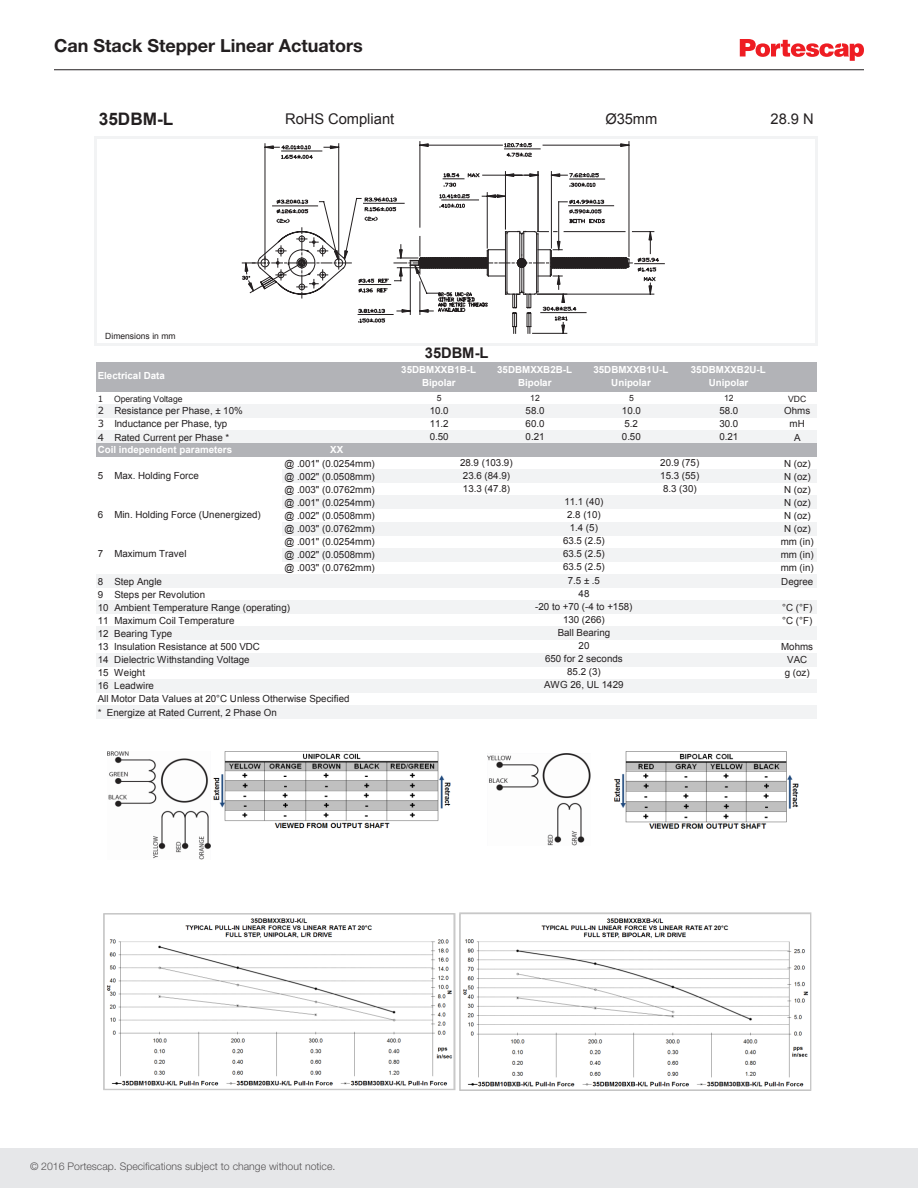
<style>
.page{position:relative;width:918px;height:1188px;background:#fff}
.page>*{position:absolute;margin:0;border:0;box-sizing:border-box;transform-origin:0 0}
.t1{font:700 18px "Helvetica Neue";color:#231f20}
.t2{font:700 17.25px "Arial";color:#231f20}
.t3{font:14.7px "Arial";letter-spacing:-.005em;color:#231f20}
.t4{font:700 14.7px "Arial";letter-spacing:-.005em;color:#231f20}
.t5{font:300 10.5px "Helvetica Neue";color:#231f20}
.t6{font:9.75px/13px "Arial";color:#231f20}
.t7{font:700 9.75px/12.9px "Arial";color:#fff;text-align:center}
.t8{font:8.55px "Arial";color:#231f20}
.t9{font:8.55px "Verdana";color:#231f20}
.s1{font-family:"Verdana"}
.s2{font-weight:700;color:#fff}
</style>
<div class="page">
<div style="left:0;top:1148px;width:918px;height:40px;background:#e6e7e9"></div>
<svg style="left:740px;top:39px;width:124px;height:22px"></svg>
<hr style="left:54px;top:69px;width:810px;height:1px;background:#231f20">
<div style="left:96px;top:362px;width:721px;height:29px;background:#b2b3b7"></div>
<div style="left:96px;top:404px;width:721px;height:13px;background:#f2f3f4"></div>
<div style="left:96px;top:430px;width:721px;height:13px;background:#f2f3f4"></div>
<div style="left:96px;top:443px;width:721px;height:14px;background:#b2b3b7"></div>
<div style="left:282px;top:470px;width:535px;height:13px;background:#f2f3f4"></div>
<div style="left:282px;top:496px;width:535px;height:13px;background:#f2f3f4"></div>
<div style="left:282px;top:522px;width:535px;height:13px;background:#f2f3f4"></div>
<div style="left:282px;top:548px;width:535px;height:13px;background:#f2f3f4"></div>
<div style="left:96px;top:574px;width:721px;height:14px;background:#f2f3f4"></div>
<div style="left:96px;top:600px;width:721px;height:14px;background:#f2f3f4"></div>
<div style="left:96px;top:627px;width:721px;height:13px;background:#f2f3f4"></div>
<div style="left:96px;top:653px;width:721px;height:13px;background:#f2f3f4"></div>
<div style="left:96px;top:679px;width:721px;height:13px;background:#f2f3f4"></div>
<div style="left:96px;top:705px;width:721px;height:14px;background:#f2f3f4"></div>
<hr style="left:95px;top:136px;width:2px;height:209px;background:#f2f3f4">
<hr style="left:815px;top:138px;width:3px;height:207px;background:#f2f3f4">
<hr style="left:97px;top:136px;width:721px;height:2px;background:#f2f3f4">
<hr style="left:97px;top:343px;width:721px;height:2px;background:#f2f3f4">
<img style="left:213px;top:751px;width:237px;height:78px">
<img style="left:107px;top:752px;width:104px;height:107px">
<img style="left:614px;top:752px;width:184px;height:77px">
<img style="left:487px;top:753px;width:104px;height:92px">
<img style="left:107px;top:918px;width:346px;height:168px">
<div style="left:103px;top:913px;width:352px;height:177px;border:1px solid #c9c9c9"></div>
<img style="left:461px;top:914px;width:348px;height:173px">
<div style="left:459px;top:912px;width:352px;height:179px;border:1px solid #c9c9c9"></div>
<hr style="left:629px;top:142px;width:1px;height:114px;background:#231f20">
<hr style="left:420px;top:142px;width:1px;height:85px;background:#231f20">
<svg style="left:242px;top:143px;width:422px;height:191px"></svg>
<p class="t1" style="left:54px;top:35px;width:310px">Can Stack Stepper Linear Actuators</p>
<p class="t2" style="left:99px;top:107px;width:76px">35DBM-L</p>
<p class="t3" style="left:285px;top:109px;width:111px">RoHS Compliant</p>
<p class="t3" style="left:605px;top:109px;width:54px">Ø35mm</p>
<p class="t3" style="left:771px;top:109px;width:45px">28.9 N</p>
<p class="t8" style="left:105px;top:330px;width:72px">Dimensions in mm</p>
<p class="t4" style="left:425px;top:343px;width:65px">35DBM-L</p>
<p class="t7" style="left:98px;top:370px;width:69px">Electrical Data</p>
<p class="t7" style="left:401px;top:363px;width:76px">35DBMXXB1B-L<br>Bipolar</p>
<p class="t7" style="left:497px;top:363px;width:76px">35DBMXXB2B-L<br>Bipolar</p>
<p class="t7" style="left:593px;top:363px;width:76px">35DBMXXB1U-L<br>Unipolar</p>
<p class="t7" style="left:691px;top:363px;width:76px">35DBMXXB2U-L<br>Unipolar</p>
<p class="t9" style="left:98px;top:393px;width:7px">1</p>
<p class="t8" style="left:114px;top:393px;width:70px">Operating Voltage</p>
<p class="t8" style="left:437px;top:392px;width:6px">5</p>
<p class="t8" style="left:530px;top:392px;width:11px">12</p>
<p class="t8" style="left:629px;top:392px;width:6px">5</p>
<p class="t8" style="left:724px;top:392px;width:11px">12</p>
<p class="t8" style="left:788px;top:393px;width:20px">VDC</p>
<p class="t6" style="left:98px;top:404px;width:146px"><span class="s1">2</span> Resistance per Phase, ± 10%</p>
<p class="t6" style="left:430px;top:404px;width:20px">10.0</p>
<p class="t6" style="left:526px;top:404px;width:20px">58.0</p>
<p class="t6" style="left:622px;top:404px;width:20px">10.0</p>
<p class="t6" style="left:719px;top:404px;width:20px">58.0</p>
<p class="t6" style="left:784px;top:404px;width:28px">Ohms</p>
<p class="t6" style="left:98px;top:418px;width:131px"><span class="s1">3</span> Inductance per Phase, typ</p>
<p class="t6" style="left:430px;top:417px;width:20px">11.2</p>
<p class="t6" style="left:526px;top:417px;width:20px">60.0</p>
<p class="t6" style="left:625px;top:417px;width:15px">5.2</p>
<p class="t6" style="left:719px;top:417px;width:20px">30.0</p>
<p class="t6" style="left:790px;top:418px;width:17px">mH</p>
<p class="t6" style="left:98px;top:431px;width:133px"><span class="s1">4</span> Rated Current per Phase *</p>
<p class="t6" style="left:430px;top:430px;width:20px">0.50</p>
<p class="t6" style="left:526px;top:430px;width:20px">0.21</p>
<p class="t6" style="left:622px;top:430px;width:20px">0.50</p>
<p class="t6" style="left:719px;top:430px;width:20px">0.21</p>
<p class="t6" style="left:794px;top:431px;width:8px">A</p>
<p class="t7" style="left:98px;top:444px;width:136px">Coil independent parameters</p>
<p class="t6" style="left:284px;top:444px;width:92px;text-indent:46px"><span class="s2">XX<br></span>@ .001" (0.0254mm)</p>
<p class="t6" style="left:460px;top:456px;width:54px">28.9 (103.9)</p>
<p class="t6" style="left:660px;top:456px;width:41px">20.9 (75)</p>
<p class="t6" style="left:463px;top:469px;width:49px">23.6 (84.9)</p>
<p class="t6" style="left:660px;top:469px;width:41px">15.3 (55)</p>
<p class="t6" style="left:463px;top:482px;width:49px">13.3 (47.8)</p>
<p class="t6" style="left:663px;top:482px;width:35px">8.3 (30)</p>
<p class="t6" style="left:563px;top:495px;width:43px;text-align:center">11.1 (40)<br>2.8 (10)<br>1.4 (5)<br>63.5 (2.5)<br>63.5 (2.5)</p>
<p class="t6" style="left:784px;top:457px;width:28px">N (oz)</p>
<p class="t6" style="left:98px;top:469px;width:103px">5 Max. Holding Force</p>
<p class="t6" style="left:98px;top:508px;width:165px">6 Min. Holding Force (Unenergized)</p>
<p class="t6" style="left:98px;top:548px;width:90px">7 Maximum Travel</p>
<p class="t6" style="left:284px;top:470px;width:92px">@ .002" (0.0508mm)</p>
<p class="t6" style="left:784px;top:470px;width:28px">N (oz)</p>
<p class="t6" style="left:284px;top:483px;width:92px">@ .003" (0.0762mm)</p>
<p class="t6" style="left:784px;top:483px;width:28px">N (oz)</p>
<p class="t6" style="left:284px;top:496px;width:92px">@ .001" (0.0254mm)</p>
<p class="t6" style="left:784px;top:496px;width:28px">N (oz)</p>
<p class="t6" style="left:284px;top:509px;width:92px">@ .002" (0.0508mm)</p>
<p class="t6" style="left:784px;top:509px;width:28px">N (oz)</p>
<p class="t6" style="left:284px;top:522px;width:92px">@ .003" (0.0762mm)</p>
<p class="t6" style="left:784px;top:522px;width:28px">N (oz)</p>
<p class="t6" style="left:284px;top:535px;width:92px">@ .001" (0.0254mm)</p>
<p class="t6" style="left:781px;top:535px;width:34px">mm (in)</p>
<p class="t6" style="left:284px;top:549px;width:92px">@ .002" (0.0508mm)</p>
<p class="t6" style="left:781px;top:549px;width:34px">mm (in)</p>
<p class="t6" style="left:284px;top:562px;width:92px">@ .003" (0.0762mm)</p>
<p class="t6" style="left:781px;top:562px;width:34px">mm (in)</p>
<p class="t6" style="left:563px;top:561px;width:43px">63.5 (2.5)</p>
<p class="t6" style="left:535px;top:574px;width:99px;text-align:center">7.5 ± .5<br>48<br>-20 to +70 (-4 to +158)<br>130 (266)<br>Ball Bearing<br>20</p>
<p class="t6" style="left:98px;top:575px;width:66px">8 Step Angle</p>
<p class="t6" style="left:781px;top:575px;width:34px">Degree</p>
<p class="t6" style="left:98px;top:588px;width:194px">9 Steps per Revolution<br>10 Ambient Temperature Range (operating)</p>
<p class="t6" style="left:782px;top:601px;width:32px">°C (°F)</p>
<p class="t6" style="left:98px;top:614px;width:138px">11 Maximum Coil Temperature</p>
<p class="t6" style="left:782px;top:614px;width:32px">°C (°F)</p>
<p class="t6" style="left:98px;top:627px;width:164px">12 Bearing Type<br>13 Insulation Resistance at 500 VDC</p>
<p class="t6" style="left:781px;top:640px;width:34px">Mohms</p>
<p class="t6" style="left:544px;top:652px;width:81px;text-align:center">650 for 2 seconds<br>85.2 (3)<br>AWG 26, UL 1429</p>
<p class="t6" style="left:98px;top:653px;width:153px">14 Dielectric Withstanding Voltage</p>
<p class="t6" style="left:787px;top:653px;width:21px">VAC</p>
<p class="t6" style="left:98px;top:666px;width:49px">15 Weight</p>
<p class="t6" style="left:785px;top:666px;width:26px">g (oz)</p>
<p class="t6" style="left:98px;top:680px;width:253px">16 Leadwire<br>All Motor Data Values at 20°C Unless Otherwise Specified * Energize at Rated Current, 2 Phase On</p>
<p class="t5" style="left:30px;top:1160px;width:307px">© 2016 Portescap. Specifications subject to change without notice.</p>
</div>
